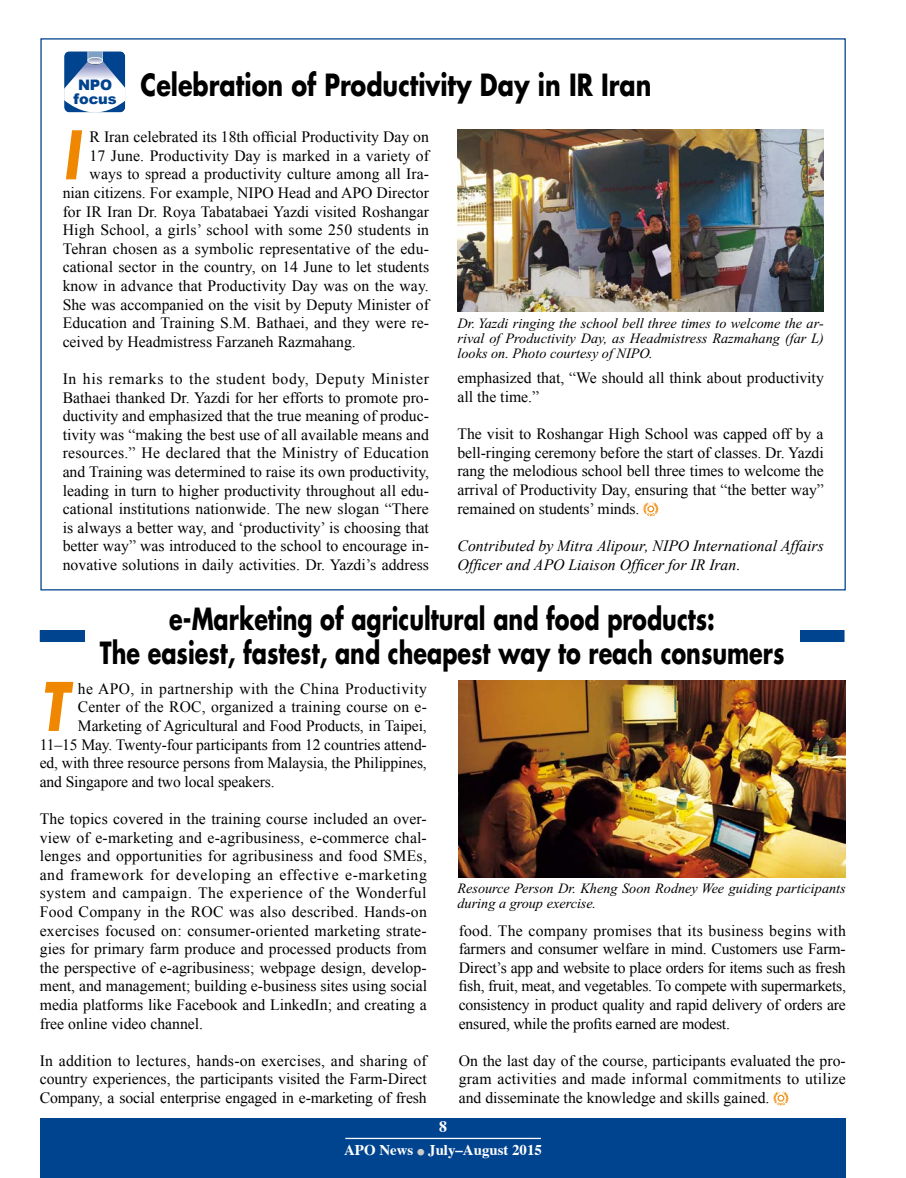
<style>
.page{position:relative;width:906px;height:1178px;background:#fff}
.page>*{position:absolute;margin:0;border:0;box-sizing:border-box;transform-origin:0 0}
.t1{font:italic 700 65.1px "Futura";color:#f08700;scale:.8 1}
.t2{font:italic 700 65.1px "Futura";color:#f08700;scale:.79 1}
.t3{font:700 29.7px/34px "Futura";color:#000;text-align:center;scale:.75 1}
.t4{font:700 29.7px "Futura";color:#000;scale:.8 1}
.t5{font:700 15.9px "Times";color:#fff}
.t6{font:15.75px/18.6px "Times New Roman";color:#000;text-align:justify}
.t7{font:italic 15.75px/18.6px "Times New Roman";letter-spacing:.005em;color:#000}
.t8{font:15.75px "Times New Roman";letter-spacing:.025em;color:#000}
.t9{font:700 14.85px "Times";color:#fff}
.t10{font:900 14.55px/14px "Arial";letter-spacing:-.01em;color:#00438e;text-align:center}
.t11{font:italic 14.25px/15px "Times New Roman";color:#000}
.s1{font-family:"Ryumin Pr 6 N";font-weight:300;font-size:7.5px;color:#c9caca}
</style>
<div class="page">
<div style="left:40px;top:1119px;width:806px;height:59px;background:#00438e"></div>
<hr style="left:345px;top:1138px;width:196px;height:1px;background:#fff">
<svg style="left:773px;top:1091px;width:15px;height:14px"></svg>
<img style="left:459px;top:681px;width:387px;height:196px">
<div style="left:40px;top:630px;width:804px;height:12px;background:#00438e"></div>
<div style="left:85px;top:604px;width:714px;height:64px;background:#fff"></div>
<div style="left:40px;top:38px;width:806px;height:552px;background:#fff;border:1px solid #00438e"></div>
<svg style="left:64px;top:51px;width:61px;height:61px"></svg>
<svg style="left:643px;top:502px;width:15px;height:14px"></svg>
<img style="left:457px;top:129px;width:367px;height:183px">
<h2 class="t4" style="left:141px;top:64px;width:640px">Celebration of Productivity Day in IR Iran</h2>
<p class="t10" style="left:74px;top:78px;width:44px">NPO focus</p>
<h1 class="t2" style="left:63px;top:110px;width:23px">I</h1>
<p class="t6" style="left:90px;top:127px;width:341px">R Iran celebrated its 18th official Productivity Day on</p>
<p class="t6" style="left:90px;top:146px;width:341px">17 June. Productivity Day is marked in a variety of</p>
<p class="t6" style="left:90px;top:165px;width:341px">ways to spread a productivity culture among all Ira-</p>
<p class="t6" style="left:63px;top:183px;width:368px">nian citizens. For example, NIPO Head and APO Director</p>
<p class="t6" style="left:63px;top:202px;width:368px">for IR Iran Dr. Roya Tabatabaei Yazdi visited Roshangar</p>
<p class="t6" style="left:63px;top:220px;width:368px">High School, a girls’ school with some 250 students in</p>
<p class="t6" style="left:63px;top:239px;width:368px">Tehran chosen as a symbolic representative of the edu-</p>
<p class="t6" style="left:63px;top:258px;width:368px">cational sector in the country, on 14 June to let students</p>
<p class="t6" style="left:63px;top:276px;width:368px">know in advance that Productivity Day was on the way.</p>
<p class="t6" style="left:63px;top:295px;width:368px">She was accompanied on the visit by Deputy Minister of</p>
<p class="t6" style="left:63px;top:313px;width:368px">Education and Training S.M. Bathaei, and they were re-</p>
<p class="t6" style="left:63px;top:332px;width:295px">ceived by Headmistress Farzaneh Razmahang.</p>
<p class="t6" style="left:63px;top:369px;width:368px">In his remarks to the student body, Deputy Minister Bathaei thanked Dr. Yazdi for her efforts to promote pro&shy;ductivity and emphasized that the true meaning of produc&shy;tivity was “making the best use of all available means and resources.” He declared that the Ministry of Education and Training was determined to raise its own productivity, leading in turn to higher productivity throughout all edu&shy;cational institutions nationwide. The new slogan “There is always a better way, and ‘productivity’ is choosing that better way” was introduced to the school to encourage in&shy;novative solutions in daily activities. Dr. Yazdi’s address</p>
<p class="t6" style="left:457px;top:369px;width:368px">emphasized that, “We should all think about productivity all the time.”</p>
<p class="t11" style="left:457px;top:316px;width:368px;text-align:justify">Dr. Yazdi ringing the school bell three times to welcome the ar&shy;rival of Productivity Day, as Headmistress Razmahang (far L) looks on. Photo courtesy of NIPO.</p>
<p class="t6" style="left:457px;top:424px;width:368px">The visit to Roshangar High School was capped off by a bell-ringing ceremony before the start of classes. Dr. Yazdi rang the melodious school bell three times to welcome the arrival of Productivity Day, ensuring that “the better way” remained on students’ minds.</p>
<p class="t7" style="left:457px;top:536px;width:368px">Contributed by Mitra Alipour, NIPO International Affairs<br>Officer and APO Liaison Officer for IR Iran.</p>
<h2 class="t3" style="left:100px;top:601px;width:914px">e-Marketing of agricultural and food products:<br>The easiest, fastest, and cheapest way to reach consumers</h2>
<h1 class="t1" style="left:40px;top:661px;width:36px">T</h1>
<p class="t8" style="left:78px;top:678px;width:350px">he APO, in partnership with the China Productivity</p>
<p class="t6" style="left:78px;top:697px;width:350px">Center of the ROC, organized a training course on e-</p>
<p class="t6" style="left:78px;top:716px;width:350px">Marketing of Agricultural and Food Products, in Taipei,</p>
<p class="t6" style="left:40px;top:735px;width:388px">11–15 May. Twenty-four participants from 12 countries attend-</p>
<p class="t6" style="left:40px;top:753px;width:388px">ed, with three resource persons from Malaysia, the Philippines,</p>
<p class="t6" style="left:40px;top:772px;width:236px">and Singapore and two local speakers.</p>
<p class="t6" style="left:40px;top:809px;width:389px">The topics covered in the training course included an over&shy;view of e-marketing and e-agribusiness, e-commerce chal&shy;lenges and opportunities for agribusiness and food SMEs, and framework for developing an effective e-marketing system and campaign. The experience of the Wonderful Food Company in the ROC was also described. Hands-on exercises focused on: consumer-oriented marketing strate&shy;gies for primary farm produce and processed products from the perspective of e-agribusiness; webpage design, develop&shy;ment, and management; building e-business sites using social media platforms like Facebook and LinkedIn; and creating a free online video channel.</p>
<p class="t6" style="left:40px;top:1051px;width:389px">In addition to lectures, hands-on exercises, and sharing of country experiences, the participants visited the Farm-Direct Company, a social enterprise engaged in e-marketing of fresh</p>
<p class="t11" style="left:457px;top:881px;width:390px">Resource Person Dr. Kheng Soon Rodney Wee guiding participants during a group exercise.</p>
<p class="t6" style="left:459px;top:921px;width:389px">food. The company promises that its business begins with farmers and consumer welfare in mind. Customers use Farm-Direct’s app and website to place orders for items such as fresh fish, fruit, meat, and vegetables. To compete with supermarkets, consistency in product quality and rapid delivery of orders are ensured, while the profits earned are modest.</p>
<p class="t6" style="left:459px;top:1051px;width:388px">On the last day of the course, participants evaluated the pro&shy;gram activities and made informal commitments to utilize and disseminate the knowledge and skills gained.</p>
<p class="t5" style="left:439px;top:1111px;width:9px">8</p>
<p class="t9" style="left:344px;top:1135px;width:199px">APO News <span class="s1">●</span> July–August 2015</p>
</div>
